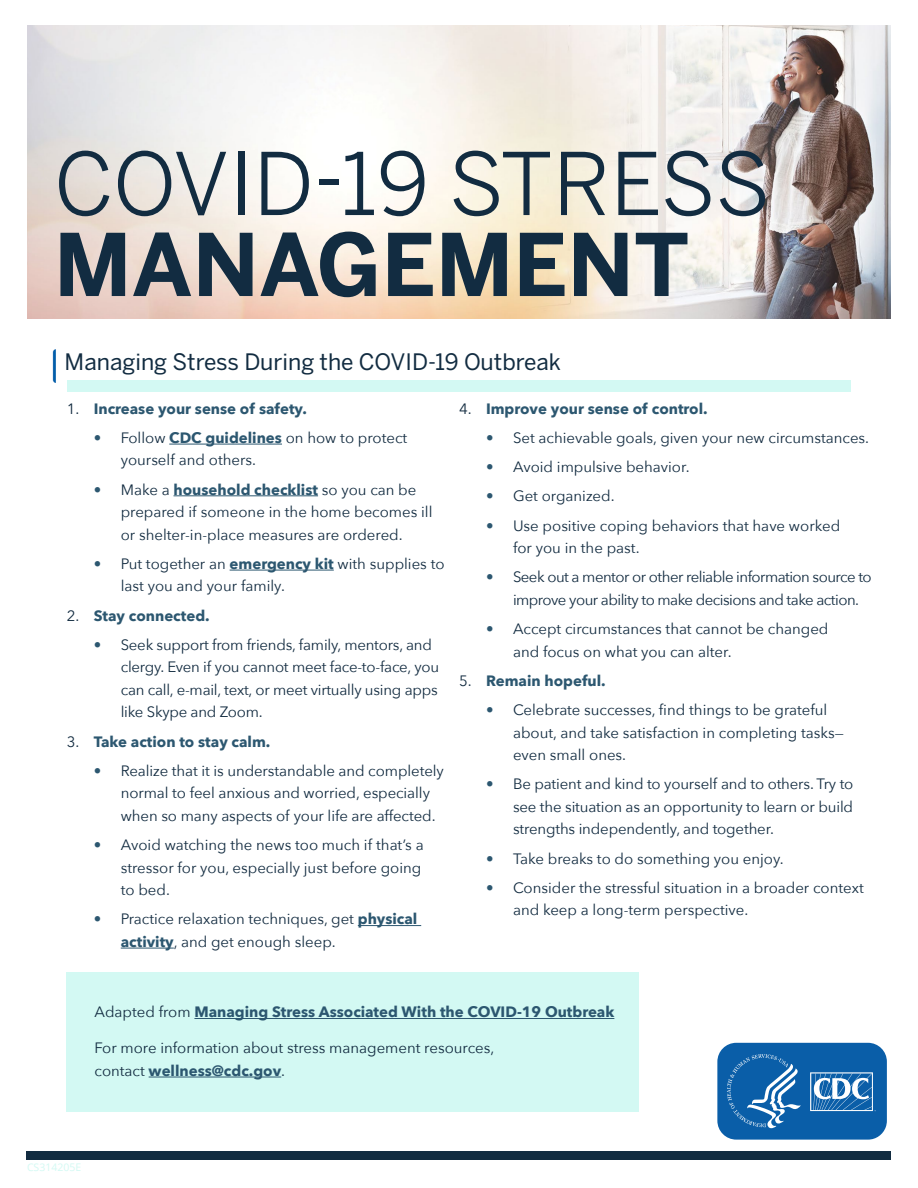
<style>
.page{position:relative;width:918px;height:1188px;background:#fff}
.page>*{position:absolute;margin:0;border:0;box-sizing:border-box;transform-origin:0 0}
.t1{font:85.5px "Benton Sans";letter-spacing:-.005em;color:#122c41}
.t2{font:700 85.5px "Benton Sans";color:#122c41}
.t3{font:22.5px "Benton Sans";color:#122c41}
.t4{font:15px/22.5px "Avenir Next";color:#122b40}
.t5{font:700 15px "Avenir Next";color:#2c5770}
.t6{font:15px/22.5px "Avenir Next";letter-spacing:-.035em;color:#122b40}
.t7{font:10.5px "Open Sans";color:#d3f9f3}
.s1{font-weight:400;color:#122b40}
.s2{font-weight:700;color:#2c5770}
</style>
<div class="page">
<svg style="left:717px;top:1042px;width:170px;height:98px"></svg>
<img style="left:27px;top:26px;width:864px;height:292px">
<div style="left:26px;top:1151px;width:655px;height:9px;background:#122c41"></div>
<div style="left:681px;top:1151px;width:30px;height:9px;background:#122c41"></div>
<div style="left:711px;top:1151px;width:30px;height:9px;background:#122c41"></div>
<div style="left:741px;top:1151px;width:30px;height:9px;background:#122c41"></div>
<div style="left:771px;top:1151px;width:30px;height:9px;background:#122c41"></div>
<div style="left:801px;top:1151px;width:30px;height:9px;background:#122c41"></div>
<div style="left:831px;top:1151px;width:30px;height:9px;background:#122c41"></div>
<div style="left:861px;top:1151px;width:30px;height:9px;background:#122c41"></div>
<div style="left:67px;top:380px;width:783px;height:12px;background:#d3f9f3"></div>
<div style="left:67px;top:972px;width:572px;height:140px;background:#d3f9f3"></div>
<img style="left:52px;top:349px;width:4px;height:34px">
<hr style="left:169px;top:444px;width:113px;height:1px;background:#2c5770">
<hr style="left:174px;top:495px;width:144px;height:1px;background:#2c5770">
<hr style="left:230px;top:570px;width:104px;height:1px;background:#2c5770">
<hr style="left:358px;top:925px;width:63px;height:1px;background:#2c5770">
<hr style="left:121px;top:948px;width:53px;height:1px;background:#2c5770">
<hr style="left:194px;top:1018px;width:420px;height:1px;background:#2c5770">
<hr style="left:149px;top:1077px;width:132px;height:1px;background:#2c5770">
<h1 class="t1" style="left:54px;top:133px;width:718px">COVID-19 STRESS</h1>
<h1 class="t2" style="left:54px;top:211px;width:637px">MANAGEMENT</h1>
<h2 class="t3" style="left:65px;top:348px;width:498px">Managing Stress During the COVID-19 Outbreak</h2>
<p class="t5" style="left:67px;top:395px;width:242px"><span class="s1">1.</span> Increase your sense of safety.</p>
<p class="t4" style="left:121px;top:426px;width:288px;text-indent:-27px"><span class="s2">•</span> Follow <span class="s2">CDC guidelines</span> on how to protect yourself and others.</p>
<p class="t4" style="left:121px;top:478px;width:313px;text-indent:-27px"><span class="s2">•</span> Make a <span class="s2">household checklist</span> so you can be prepared if someone in the home becomes ill or shelter-in-place measures are ordered.</p>
<p class="t4" style="left:121px;top:552px;width:325px;text-indent:-27px"><span class="s2">•</span> Put together an <span class="s2">emergency kit</span> with supplies to last you and your family.</p>
<p class="t5" style="left:67px;top:602px;width:144px"><span class="s1">2.</span> Stay connected.</p>
<p class="t4" style="left:121px;top:633px;width:320px;text-indent:-27px"><span class="s2">•</span> Seek support from friends, family, mentors, and clergy. Even if you cannot meet face-to-face, you can call, e-mail, text, or meet virtually using apps like Skype and Zoom.</p>
<p class="t5" style="left:67px;top:728px;width:205px"><span class="s1">3.</span> Take action to stay calm.</p>
<p class="t4" style="left:121px;top:759px;width:325px;text-indent:-27px"><span class="s2">•</span> Realize that it is understandable and completely normal to feel anxious and worried, especially when so many aspects of your life are affected.</p>
<p class="t4" style="left:121px;top:833px;width:304px;text-indent:-27px"><span class="s2">•</span> Avoid watching the news too much if that’s a stressor for you, especially just before going to bed.</p>
<p class="t4" style="left:121px;top:907px;width:298px;text-indent:-27px"><span class="s2">•</span> Practice relaxation techniques, get <span class="s2">physical activity</span>, and get enough sleep.</p>
<p class="t5" style="left:459px;top:395px;width:250px"><span class="s1">4.</span> Improve your sense of control.</p>
<p class="t4" style="left:486px;top:426px;width:385px"><span class="s2">•</span> Set achievable goals, given your new circumstances.</p>
<p class="t4" style="left:486px;top:455px;width:205px"><span class="s2">•</span> Avoid impulsive behavior.</p>
<p class="t4" style="left:486px;top:484px;width:130px"><span class="s2">•</span> Get organized.</p>
<p class="t4" style="left:513px;top:514px;width:329px;text-indent:-27px"><span class="s2">•</span> Use positive coping behaviors that have worked for you in the past.</p>
<p class="t6" style="left:513px;top:565px;width:360px;text-indent:-27px"><span class="s2">•</span> Seek out a mentor or other reliable information source to improve your ability to make decisions and take action.</p>
<p class="t4" style="left:513px;top:617px;width:317px;text-indent:-27px"><span class="s2">•</span> Accept circumstances that cannot be changed and focus on what you can alter.</p>
<p class="t5" style="left:459px;top:668px;width:148px"><span class="s1">5.</span> Remain hopeful.</p>
<p class="t4" style="left:513px;top:698px;width:332px;text-indent:-27px"><span class="s2">•</span> Celebrate successes, find things to be grateful about, and take satisfaction in completing tasks— even small ones.</p>
<p class="t4" style="left:513px;top:772px;width:342px;text-align:justify;text-indent:-27px"><span class="s2">•</span> Be patient and kind to yourself and to others. Try to see the situation as an opportunity to learn or build strengths independently, and together.</p>
<p class="t4" style="left:486px;top:847px;width:299px"><span class="s2">•</span> Take breaks to do something you enjoy.</p>
<p class="t4" style="left:513px;top:876px;width:352px;text-indent:-27px"><span class="s2">•</span> Consider the stressful situation in a broader context and keep a long-term perspective.</p>
<p class="t5" style="left:94px;top:999px;width:521px"><span class="s1">Adapted from</span> Managing Stress Associated With the COVID-19 Outbreak</p>
<p class="t4" style="left:94px;top:1036px;width:401px">For more information about stress management resources, contact <span class="s2">wellness@cdc.gov</span>.</p>
<p class="t7" style="left:27px;top:1160px;width:56px">CS314205E</p>
</div>
